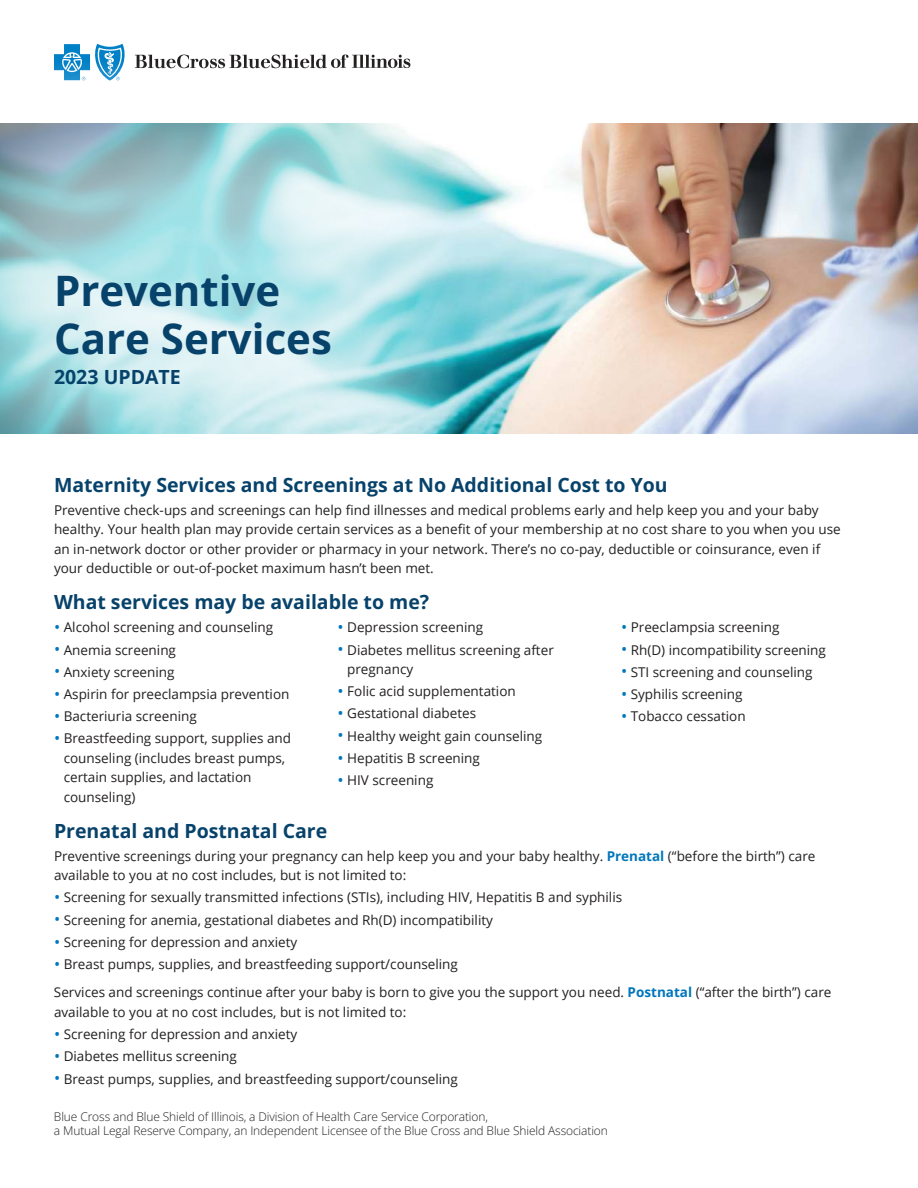
<style>
.page{position:relative;width:918px;height:1188px;background:#fff}
.page>*{position:absolute;margin:0;border:0;box-sizing:border-box;transform-origin:0 0}
.t1{font:700 42px/48px "Open Sans";color:#07426b}
.t2{font:700 19.5px "Open Sans";color:#07426b}
.t3{font:13.5px/19.5px "Open Sans";color:#221f1f}
.t4{font:300 12px/14.4px "Open Sans";letter-spacing:-.01em;color:#221f1f}
.s1{font-size:16.5px;color:#0076bc}
.s2{font-weight:700;color:#0076bc}
</style>
<div class="page">
<img style="left:461px;top:123px;width:457px;height:310px">
<svg style="left:135px;top:55px;width:275px;height:7px"></svg>
<svg style="left:54px;top:44px;width:71px;height:18px"></svg>
<svg style="left:0;top:62px;width:461px;height:372px"></svg>
<h1 class="t1" style="left:54px;top:271px;width:279px">Preventive<br>Care Services</h1>
<h2 class="t2" style="left:54px;top:369px;width:128px">2023 UPDATE</h2>
<h2 class="t2" style="left:54px;top:477px;width:615px">Maternity Services and Screenings at No Additional Cost to You</h2>
<p class="t3" style="left:54px;top:500px;width:788px">Preventive check-ups and screenings can help find illnesses and medical problems early and help keep you and your baby healthy. Your health plan may provide certain services as a benefit of your membership at no cost share to you when you use an in-network doctor or other provider or pharmacy in your network. There’s no co-pay, deductible or coinsurance, even if your deductible or out-of-pocket maximum hasn’t been met.</p>
<h2 class="t2" style="left:54px;top:594px;width:377px">What services may be available to me?</h2>
<p class="t3" style="left:54px;top:617px;width:221px"><span class="s1">•</span> Alcohol screening and counseling</p>
<p class="t3" style="left:54px;top:640px;width:124px"><span class="s1">•</span> Anemia screening</p>
<p class="t3" style="left:54px;top:662px;width:122px"><span class="s1">•</span> Anxiety screening</p>
<p class="t3" style="left:54px;top:684px;width:237px"><span class="s1">•</span> Aspirin for preeclampsia prevention</p>
<p class="t3" style="left:54px;top:708px;width:144px"><span class="s1">•</span> Bacteriuria screening</p>
<p class="t3" style="left:64px;top:728px;width:229px;text-indent:-10px"><span class="s1">•</span> Breastfeeding support, supplies and counseling (includes breast pumps, certain supplies, and lactation counseling)</p>
<p class="t3" style="left:621px;top:617px;width:160px"><span class="s1">•</span> Preeclampsia screening</p>
<p class="t3" style="left:621px;top:640px;width:207px"><span class="s1">•</span> Rh(D) incompatibility screening</p>
<p class="t3" style="left:621px;top:662px;width:193px"><span class="s1">•</span> STI screening and counseling</p>
<p class="t3" style="left:621px;top:684px;width:123px"><span class="s1">•</span> Syphilis screening</p>
<p class="t3" style="left:621px;top:706px;width:126px"><span class="s1">•</span> Tobacco cessation</p>
<p class="t3" style="left:338px;top:617px;width:147px"><span class="s1">•</span> Depression screening</p>
<p class="t3" style="left:347px;top:640px;width:208px;text-indent:-10px"><span class="s1">•</span> Diabetes mellitus screening after pregnancy</p>
<p class="t3" style="left:338px;top:681px;width:180px"><span class="s1">•</span> Folic acid supplementation</p>
<p class="t3" style="left:338px;top:703px;width:140px"><span class="s1">•</span> Gestational diabetes</p>
<p class="t3" style="left:338px;top:726px;width:206px"><span class="s1">•</span> Healthy weight gain counseling</p>
<p class="t3" style="left:338px;top:750px;width:144px"><span class="s1">•</span> Hepatitis B screening</p>
<p class="t3" style="left:338px;top:772px;width:97px"><span class="s1">•</span> HIV screening</p>
<h2 class="t2" style="left:54px;top:823px;width:275px">Prenatal and Postnatal Care</h2>
<p class="t3" style="left:54px;top:846px;width:763px">Preventive screenings during your pregnancy can help keep you and your baby healthy. <span class="s2">Prenatal</span> (“before the birth”) care available to you at no cost includes, but is not limited to:</p>
<p class="t3" style="left:54px;top:887px;width:570px"><span class="s1">•</span> Screening for sexually transmitted infections (STIs), including HIV, Hepatitis B and syphilis</p>
<p class="t3" style="left:54px;top:910px;width:441px"><span class="s1">•</span> Screening for anemia, gestational diabetes and Rh(D) incompatibility</p>
<p class="t3" style="left:54px;top:932px;width:245px"><span class="s1">•</span> Screening for depression and anxiety</p>
<p class="t3" style="left:54px;top:950px;width:779px;line-height:28.3px"><span class="s1">•</span> Breast pumps, supplies, and breastfeeding support/counseling<br>Services and screenings continue after your baby is born to give you the support you need. <span class="s2">Postnatal</span> (“after the birth”) care</p>
<p class="t3" style="left:54px;top:1002px;width:354px">available to you at no cost includes, but is not limited to:</p>
<p class="t3" style="left:54px;top:1024px;width:245px"><span class="s1">•</span> Screening for depression and anxiety</p>
<p class="t3" style="left:54px;top:1046px;width:184px"><span class="s1">•</span> Diabetes mellitus screening</p>
<p class="t3" style="left:54px;top:1069px;width:405px"><span class="s1">•</span> Breast pumps, supplies, and breastfeeding support/counseling</p>
<p class="t4" style="left:54px;top:1110px;width:555px">Blue Cross and Blue Shield of Illinois, a Division of Health Care Service Corporation,<br>a Mutual Legal Reserve Company, an Independent Licensee of the Blue Cross and Blue Shield Association</p>
</div>
